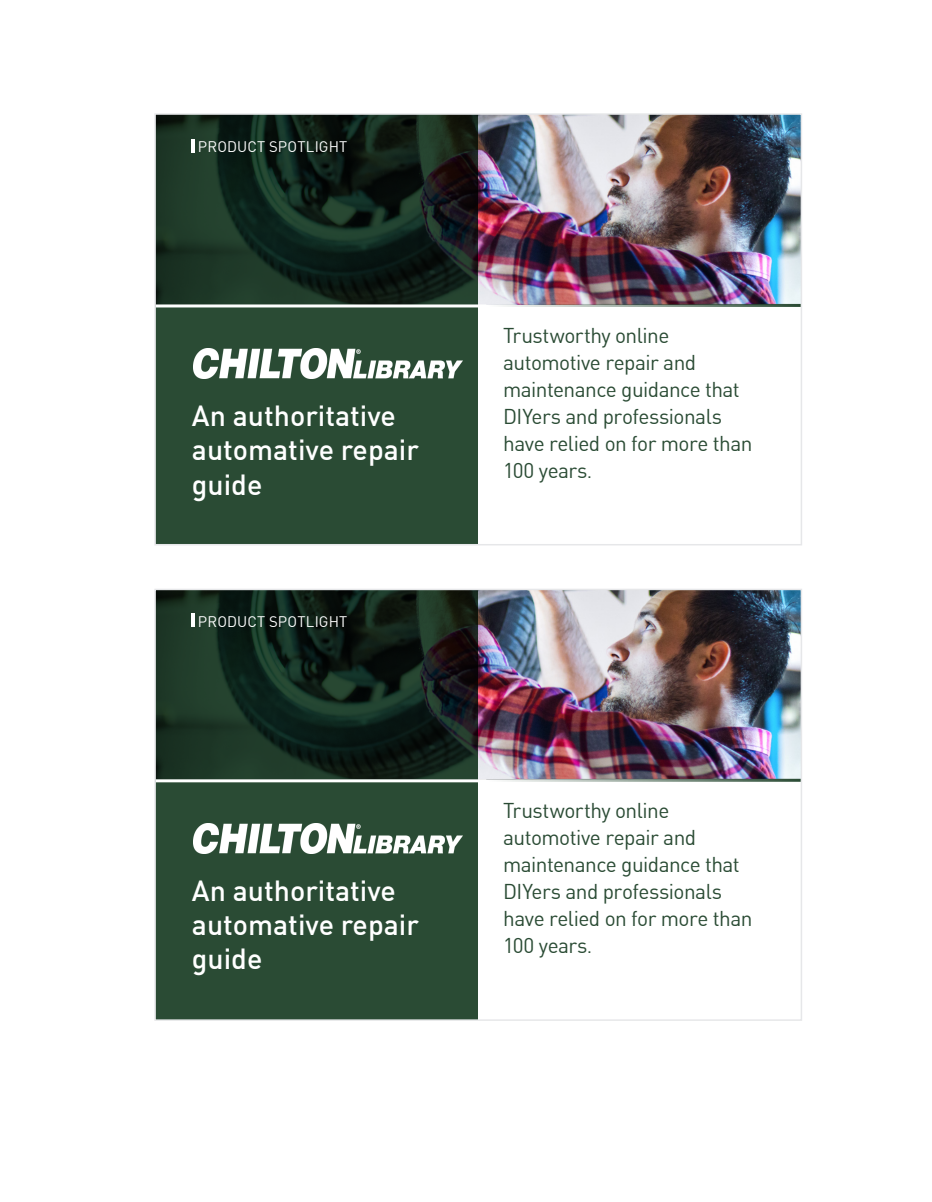
<style>
.page{position:relative;width:932px;height:1202px;background:#fff}
.page>*{position:absolute;margin:0;border:0;box-sizing:border-box;transform-origin:0 0}
.t1{font:500 28.5px/34.2px "DIN Offc";color:#fff}
.t2{font:21px/27px "DIN Offc";letter-spacing:-.025em;color:#2a4b34}
.t3{font:15px "DIN Offc";letter-spacing:.01em;color:#fff}
.s1{font-size:18px}
</style>
<div class="page">
<img style="left:477px;top:591px;width:322px;height:187px">
<svg style="left:157px;top:591px;width:320px;height:426px;background:#203a29"></svg>
<hr style="left:156px;top:779px;width:330px;height:3px;background:#fff">
<hr style="left:191px;top:614px;width:4px;height:13px;background:#fff">
<hr style="left:477px;top:778px;width:324px;height:3px;background:#2a4b34">
<img style="left:193px;top:823px;width:270px;height:30px">
<img style="left:477px;top:116px;width:322px;height:188px">
<svg style="left:157px;top:116px;width:320px;height:426px;background:#203a29"></svg>
<hr style="left:156px;top:304px;width:330px;height:3px;background:#fff">
<hr style="left:191px;top:139px;width:4px;height:13px;background:#fff">
<hr style="left:477px;top:304px;width:324px;height:3px;background:#2a4b34">
<img style="left:193px;top:349px;width:270px;height:29px">
<div style="left:154px;top:588px;width:648px;height:432px;border:2px solid #e6e7e9"></div>
<div style="left:154px;top:113px;width:648px;height:432px;border:2px solid #e6e7e9"></div>
<p class="t3" style="left:198px;top:137px;width:151px">PRODUCT SPOTLIGHT</p>
<p class="t1" style="left:192px;top:399px;width:205px">An authoritative</p>
<p class="t1" style="left:192px;top:433px;width:228px">automative repair guide</p>
<p class="t3" style="left:198px;top:612px;width:151px">PRODUCT SPOTLIGHT</p>
<p class="t1" style="left:192px;top:873px;width:205px">An authoritative</p>
<p class="t1" style="left:192px;top:908px;width:228px">automative repair guide</p>
<p class="t2" style="left:503px;top:322px;width:251px">Trustworthy online automotive repair and maintenance guidance that<br>DIYers and professionals have relied on for more than<br>100 years<span class="s1">.</span></p>
<p class="t2" style="left:503px;top:797px;width:251px">Trustworthy online automotive repair and maintenance guidance that<br>DIYers and professionals have relied on for more than<br>100 years<span class="s1">.</span></p>
</div>
